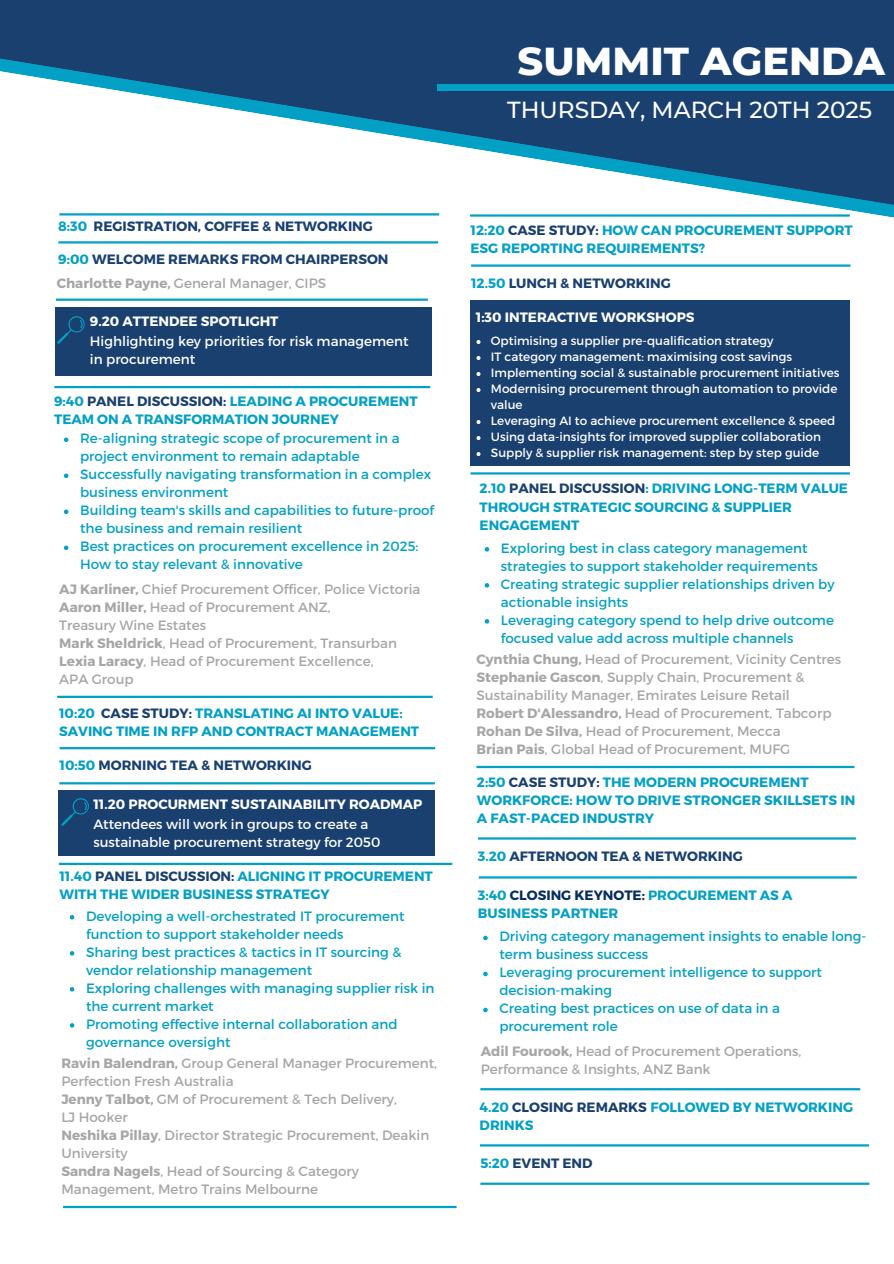
<style>
.page{position:relative;width:894px;height:1264px;background:#fff}
.page>*{position:absolute;margin:0;border:0;box-sizing:border-box;transform-origin:0 0}
.t1{font:800 39.75px "Montserrat";color:#fff}
.t2{font:500 23.1px "Montserrat";color:#fff}
.t3{font:13.5px/18px "Montserrat";color:#03a0c5}
.t4{font:13.5px/18px "Montserrat";color:#a6a6a6}
.t5{font:700 13.5px/18px "Montserrat";color:#03a0c5}
.t6{font:700 13.5px "Montserrat";color:#1a4070}
.t7{font:13.5px/18px "Montserrat";color:#fff}
.t8{font:700 13.5px "Montserrat";color:#fff}
.t9{font:12px/16px "Montserrat";color:#fff}
.s1{color:#03a0c5}
.s2{color:#1a4070}
.s3{font-weight:700}
.s4{color:#062d5f}
</style>
<div class="page">
<svg style="left:0;top:0;width:893px;height:218px;fill:#1a4070"></svg>
<div style="left:437px;top:84px;width:456px;height:6px;background:#03a0c5"></div>
<hr style="left:470px;top:214px;width:379px;height:3px;background:#03a0c5">
<hr style="left:480px;top:1144px;width:388px;height:2px;background:#03a0c5">
<svg style="left:484px;top:547px;width:5px;height:4px"></svg>
<svg style="left:484px;top:583px;width:5px;height:4px"></svg>
<svg style="left:484px;top:619px;width:5px;height:4px"></svg>
<hr style="left:478px;top:876px;width:378px;height:2px;background:#03a0c5">
<hr style="left:478px;top:837px;width:377px;height:2px;background:#03a0c5">
<hr style="left:476px;top:765px;width:378px;height:3px;background:#03a0c5">
<hr style="left:471px;top:264px;width:379px;height:3px;background:#03a0c5">
<hr style="left:480px;top:1088px;width:380px;height:2px;background:#03a0c5">
<hr style="left:56px;top:298px;width:372px;height:3px;background:#03a0c5">
<hr style="left:60px;top:747px;width:375px;height:2px;background:#03a0c5">
<hr style="left:58px;top:241px;width:380px;height:2px;background:#03a0c5">
<hr style="left:59px;top:213px;width:380px;height:2px;background:#03a0c5">
<hr style="left:63px;top:1205px;width:393px;height:3px;background:#03a0c5">
<svg style="left:64px;top:437px;width:4px;height:5px"></svg>
<svg style="left:64px;top:473px;width:4px;height:5px"></svg>
<svg style="left:64px;top:509px;width:4px;height:5px"></svg>
<svg style="left:64px;top:545px;width:4px;height:5px"></svg>
<svg style="left:70px;top:915px;width:4px;height:4px"></svg>
<svg style="left:70px;top:951px;width:4px;height:4px"></svg>
<svg style="left:70px;top:987px;width:4px;height:4px"></svg>
<svg style="left:70px;top:1023px;width:4px;height:4px"></svg>
<div style="left:58px;top:790px;width:377px;height:66px;background:#1a4070"></div>
<svg style="left:61px;top:798px;width:28px;height:27px"></svg>
<hr style="left:480px;top:1182px;width:389px;height:2px;background:#03a0c5">
<svg style="left:483px;top:935px;width:4px;height:5px"></svg>
<svg style="left:483px;top:971px;width:4px;height:5px"></svg>
<svg style="left:483px;top:1007px;width:4px;height:5px"></svg>
<div style="left:470px;top:300px;width:379px;height:165px;background:#1a4070"></div>
<hr style="left:54px;top:386px;width:376px;height:2px;background:#03a0c5">
<hr style="left:57px;top:695px;width:375px;height:3px;background:#03a0c5">
<hr style="left:59px;top:782px;width:376px;height:2px;background:#03a0c5">
<div style="left:55px;top:307px;width:376px;height:69px;background:#1a4070"></div>
<svg style="left:57px;top:316px;width:28px;height:27px"></svg>
<hr style="left:59px;top:862px;width:393px;height:3px;background:#03a0c5">
<svg style="left:476px;top:340px;width:4px;height:4px"></svg>
<svg style="left:476px;top:356px;width:4px;height:4px"></svg>
<svg style="left:476px;top:372px;width:4px;height:4px"></svg>
<svg style="left:476px;top:388px;width:4px;height:4px"></svg>
<svg style="left:476px;top:420px;width:4px;height:4px"></svg>
<svg style="left:476px;top:436px;width:4px;height:4px"></svg>
<svg style="left:476px;top:452px;width:4px;height:4px"></svg>
<hr style="left:470px;top:472px;width:379px;height:2px;background:#03a0c5">
<h1 class="t1" style="left:517px;top:36px;width:369px">SUMMIT AGENDA</h1>
<p class="t2" style="left:507px;top:96px;width:366px">THURSDAY, MARCH 20TH 2025</p>
<p class="t5" style="left:58px;top:217px;width:30px">8:30</p>
<p class="t6" style="left:93px;top:218px;width:281px">REGISTRATION, COFFEE &amp; NETWORKING</p>
<p class="t6" style="left:58px;top:250px;width:331px"><span class="s1">9:00</span> WELCOME REMARKS FROM CHAIRPERSON</p>
<h3 class="t5" style="left:470px;top:220px;width:383px">12:20 <span class="s2">CASE STUDY:</span> HOW CAN PROCUREMENT SUPPORT<br>ESG REPORTING REQUIREMENTS?</h3>
<h3 class="t6" style="left:471px;top:274px;width:201px"><span class="s1">12.50</span> LUNCH &amp; NETWORKING</h3>
<p class="t4" style="left:57px;top:273px;width:271px"><span class="s3">Charlotte Payne,</span> General Manager, CIPS</p>
<p class="t8" style="left:90px;top:313px;width:190px">9.20 ATTENDEE SPOTLIGHT</p>
<p class="t7" style="left:90px;top:332px;width:320px">Highlighting key priorities for risk management in procurement</p>
<p class="t9" style="left:490px;top:332px;width:284px">Optimising a supplier pre-qualification strategy</p>
<h3 class="t8" style="left:475px;top:308px;width:220px">1:30 INTERACTIVE WORKSHOPS</h3>
<h4 class="t9" style="left:490px;top:348px;width:302px">IT category management: maximising cost savings</h4>
<h3 class="t9" style="left:490px;top:364px;width:350px">Implementing social &amp; sustainable procurement initiatives</h3>
<p class="t9" style="left:490px;top:380px;width:348px">Modernising procurement through automation to provide value</p>
<p class="t9" style="left:490px;top:412px;width:346px">Leveraging AI to achieve procurement excellence &amp; speed</p>
<p class="t9" style="left:490px;top:428px;width:331px">Using data-insights for improved supplier collaboration</p>
<h4 class="t9" style="left:490px;top:444px;width:330px">Supply &amp; supplier risk management: step by step guide</h4>
<p class="t5" style="left:54px;top:392px;width:365px">9:40 <span class="s2">PANEL DISCUSSION:</span> LEADING A PROCUREMENT<br>TEAM ON A TRANSFORMATION JOURNEY</p>
<h3 class="t3" style="left:80px;top:428px;width:321px">Re-aligning strategic scope of procurement in a project environment to remain adaptable</h3>
<h3 class="t3" style="left:80px;top:464px;width:352px">Successfully navigating transformation in a complex business environment</h3>
<p class="t3" style="left:80px;top:500px;width:355px">Building team's skills and capabilities to future-proof the business and remain resilient</p>
<h3 class="t3" style="left:80px;top:536px;width:339px">Best practices on procurement excellence in 2025:<br>How to stay relevant &amp; innovative</h3>
<h4 class="t4" style="left:59px;top:579px;width:362px"><span class="s3">AJ Karliner,</span> Chief Procurement Officer, Police Victoria <span class="s3">Aaron Miller,</span> Head of Procurement ANZ,<br>Treasury Wine Estates<br><span class="s3">Mark Sheldrick</span>, Head of Procurement, Transurban <span class="s3">Lexia Laracy</span>, Head of Procurement Excellence,<br>APA Group</h4>
<h3 class="t5" style="left:59px;top:703px;width:361px">10:20 <span class="s2">CASE STUDY:</span> TRANSLATING AI INTO VALUE:<br>SAVING TIME IN RFP AND CONTRACT MANAGEMENT</h3>
<h4 class="t5" style="left:479px;top:479px;width:370px">2.10 <span class="s2">PANEL DISCUSSION</span>: DRIVING LONG-TERM VALUE<br>THROUGH STRATEGIC SOURCING &amp; SUPPLIER<br>ENGAGEMENT</h4>
<h3 class="t3" style="left:500px;top:538px;width:318px">Exploring best in class category management strategies to support stakeholder requirements</h3>
<p class="t3" style="left:500px;top:574px;width:335px">Creating strategic supplier relationships driven by actionable insights</p>
<h3 class="t3" style="left:500px;top:610px;width:334px">Leveraging category spend to help drive outcome focused value add across multiple channels</h3>
<h3 class="t4" style="left:476px;top:649px;width:366px"><span class="s3">Cynthia Chung,</span> Head of Procurement, Vicinity Centres <span class="s3">Stephanie Gascon</span>, Supply Chain, Procurement &amp; Sustainability Manager, Emirates Leisure Retail<br><span class="s3">Robert D'Alessandro,</span> Head of Procurement, Tabcorp <span class="s3">Rohan De Silva,</span> Head of Procurement, Mecca<br><span class="s3">Brian Pais</span>, Global Head of Procurement, MUFG</h3>
<p class="t6" style="left:59px;top:756px;width:254px"><span class="s1">10:50</span> MORNING TEA &amp; NETWORKING</p>
<p class="t8" style="left:93px;top:795px;width:330px">11.20 PROCURMENT SUSTAINABILITY ROADMAP</p>
<p class="t7" style="left:93px;top:814px;width:288px">Attendees will work in groups to create a sustainable procurement strategy for 2050</p>
<h4 class="t5" style="left:59px;top:866px;width:375px">11.40 <span class="s2">PANEL DISCUSSION:</span> ALIGNING IT PROCUREMENT<br>WITH THE WIDER BUSINESS STRATEGY</h4>
<p class="t3" style="left:86px;top:906px;width:320px">Developing a well-orchestrated IT procurement function to support stakeholder needs</p>
<p class="t3" style="left:86px;top:942px;width:316px">Sharing best practices &amp; tactics in IT sourcing &amp; vendor relationship management</p>
<p class="t3" style="left:86px;top:978px;width:350px">Exploring challenges with managing supplier risk in the current market</p>
<p class="t3" style="left:86px;top:1014px;width:313px">Promoting effective internal collaboration and governance oversight</p>
<h3 class="t4" style="left:61px;top:1053px;width:377px"><span class="s3">Ravin Balendran,</span> Group General Manager Procurement, Perfection Fresh Australia<br><span class="s3">Jenny Talbot,</span> GM of Procurement &amp; Tech Delivery,<br>LJ Hooker<br><span class="s3">Neshika Pillay</span>, Director Strategic Procurement, Deakin University<br><span class="s3">Sandra Nagels</span>, Head of Sourcing &amp; Category Management, Metro Trains Melbourne</h3>
<h4 class="t5" style="left:477px;top:772px;width:380px">2:50 <span class="s2">CASE STUDY:</span> THE MODERN PROCUREMENT<br>WORKFORCE: HOW TO DRIVE STRONGER SKILLSETS IN<br>A FAST-PACED INDUSTRY</h4>
<h2 class="t6" style="left:478px;top:847px;width:266px"><span class="s1">3.20</span> AFTERNOON TEA &amp; NETWORKING</h2>
<h3 class="t5" style="left:478px;top:885px;width:316px">3:40 <span class="s4">CLOSING KEYNOTE:</span> PROCUREMENT AS A<br>BUSINESS PARTNER</h3>
<p class="t3" style="left:499px;top:926px;width:368px">Driving category management insights to enable long&shy;term business success</p>
<h4 class="t3" style="left:499px;top:962px;width:324px">Leveraging procurement intelligence to support decision-making</h4>
<h3 class="t3" style="left:499px;top:998px;width:282px">Creating best practices on use of data in a procurement role</h3>
<p class="t4" style="left:480px;top:1041px;width:322px"><span class="s3">Adil Fourook,</span> Head of Procurement Operations,<br>Performance &amp; Insights, ANZ Bank</p>
<h3 class="t5" style="left:479px;top:1097px;width:375px">4.20 <span class="s2">CLOSING REMARKS</span> FOLLOWED BY NETWORKING<br>DRINKS</h3>
<p class="t6" style="left:480px;top:1154px;width:114px"><span class="s1">5:20</span> EVENT END</p>
</div>
